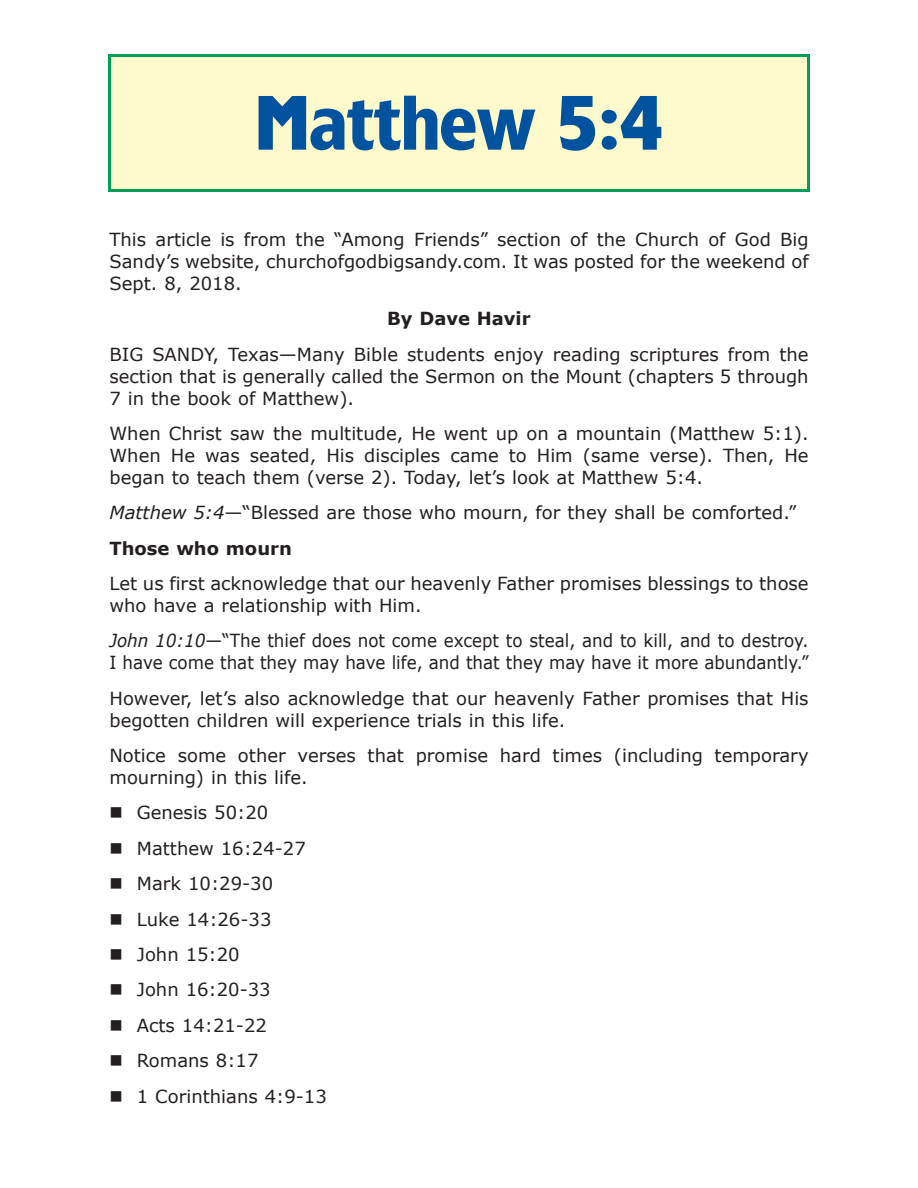
<style>
.page{position:relative;width:918px;height:1188px;background:#fff}
.page>*{position:absolute;margin:0;border:0;box-sizing:border-box;transform-origin:0 0}
.t1{font:700 72px "Forever";color:#0153a0}
.t2{font:18px/21.9px "Verdana";color:#231f20}
.t3{font:18px/21.9px "Verdana";color:#231f20;scale:.93 1}
.t4{font:700 18px "Verdana";color:#231f20}
.s1{font-style:italic}
.s2{font-weight:700}
</style>
<div class="page">
<div style="left:110px;top:56px;width:698px;height:134px;background:#fffacb"></div>
<div style="left:108px;top:54px;width:702px;height:138px;border:3px solid #009e57"></div>
<h1 class="t1" style="left:255px;top:97px;width:410px">Matthew 5:4</h1>
<p class="t2" style="left:110px;top:228px;width:701px;text-align:justify">This article is from the “Among Friends” section of the Church of God Big Sandy’s website, churchofgodbigsandy.com. It was posted for the weekend of Sept. 8, 2018.</p>
<p class="t4" style="left:387px;top:307px;width:145px">By Dave Havir</p>
<p class="t2" style="left:110px;top:343px;width:701px;text-align:justify">BIG SANDY, Texas—Many Bible students enjoy reading scriptures from the section that is generally called the Sermon on the Mount (chapters 5 through 7 in the book of Matthew).</p>
<p class="t2" style="left:110px;top:422px;width:701px;text-align:justify">When Christ saw the multitude, He went up on a mountain (Matthew 5:1).<br>When He was seated, His disciples came to Him (same verse). Then, He began to teach them (verse 2). Today, let’s look at Matthew 5:4.</p>
<p class="t2" style="left:110px;top:494px;width:688px;line-height:35.4px"><span class="s1">Matthew 5:4</span>—“Blessed are those who mourn, for they shall be comforted.”<br><span class="s2">Those who mourn</span></p>
<p class="t2" style="left:110px;top:572px;width:701px">Let us first acknowledge that our heavenly Father promises blessings to those who have a relationship with Him.</p>
<p class="t3" style="left:110px;top:629px;width:753px"><span class="s1">John 10:10</span>—“The thief does not come except to steal, and to kill, and to destroy.<br>I have come that they may have life, and that they may have it more abundantly.”</p>
<p class="t2" style="left:110px;top:687px;width:701px">However, let’s also acknowledge that our heavenly Father promises that His begotten children will experience trials in this life.</p>
<p class="t2" style="left:110px;top:744px;width:701px">Notice some other verses that promise hard times (including temporary mourning) in this life.</p>
<p class="t2" style="left:137px;top:794px;width:192px;line-height:35.4px">Genesis 50:20<br>Matthew 16:24-27<br>Mark 10:29-30<br>Luke 14:26-33<br>John 15:20<br>John 16:20-33<br>Acts 14:21-22<br>Romans 8:17<br>1 Corinthians 4:9-13</p>
</div>
